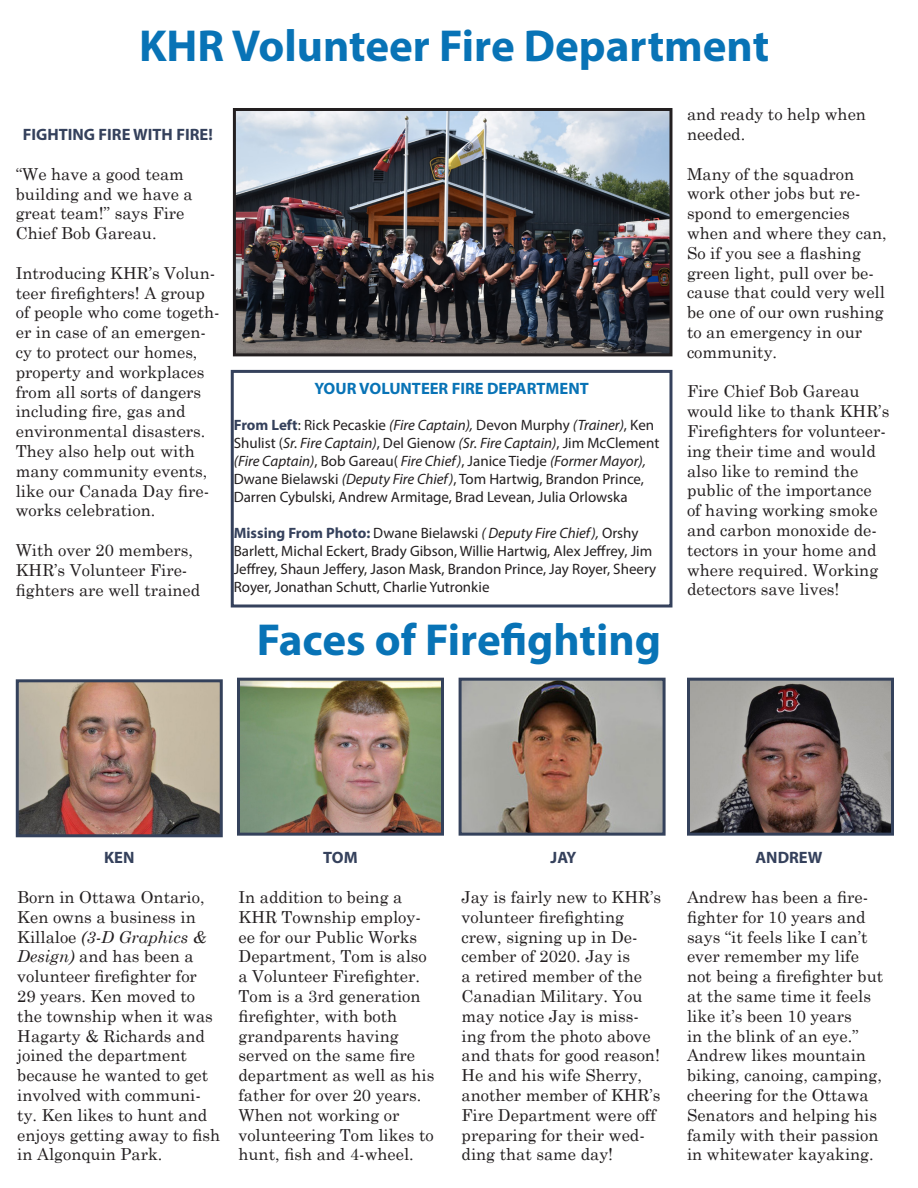
<style>
.page{position:relative;width:918px;height:1188px;background:#fff}
.page>*{position:absolute;margin:0;border:0;box-sizing:border-box;transform-origin:0 0}
.t1{font:700 45px "Myriad Pro";color:#0873b6}
.t2{font:16.5px/19.8px "Century Schoolbook";color:#231f20}
.t3{font:700 16.5px "Myriad Pro";color:#35415c}
.t4{font:700 16.5px "Myriad Pro";color:#0873b6}
.t5{font:15px/18px "Myriad Pro";color:#231f20}
.s1{font-weight:700;color:#35415c}
.s2{font-style:italic}
</style>
<div class="page">
<img style="left:237px;top:112px;width:431px;height:240px">
<div style="left:233px;top:108px;width:439px;height:248px;border:3px solid #231f20"></div>
<img style="left:20px;top:683px;width:199px;height:150px">
<div style="left:16px;top:679px;width:207px;height:158px;border:3px solid #34415b"></div>
<img style="left:241px;top:682px;width:199px;height:150px">
<div style="left:237px;top:678px;width:207px;height:158px;border:3px solid #34415b"></div>
<img style="left:463px;top:682px;width:199px;height:150px">
<div style="left:459px;top:678px;width:207px;height:158px;border:3px solid #34415b"></div>
<img style="left:691px;top:682px;width:199px;height:150px">
<div style="left:687px;top:678px;width:207px;height:158px;border:3px solid #34415b"></div>
<div style="left:231px;top:370px;width:441px;height:238px;border:3px solid #35415c"></div>
<p class="t1" style="left:139px;top:16px;width:632px">KHR Volunteer Fire Department</p>
<p class="t2" style="left:687px;top:103px;width:181px">and ready to help when needed.</p>
<p class="t2" style="left:687px;top:162px;width:201px">Many of the squadron work other jobs but re&shy;spond to emergencies when and where they can,<br>So if you see a flashing green light, pull over be&shy;cause that could very well be one of our own rushing to an emergency in our community.</p>
<p class="t2" style="left:687px;top:380px;width:204px">Fire Chief Bob Gareau would like to thank KHR’s<br>Firefighters for volunteer&shy;ing their time and would also like to remind the public of the importance of having working smoke and carbon monoxide de&shy;tectors in your home and where required. Working detectors save lives!</p>
<p class="t3" style="left:23px;top:124px;width:191px">FIGHTING FIRE WITH FIRE!</p>
<p class="t2" style="left:16px;top:162px;width:178px">“We have a good team building and we have a great team!” says Fire<br>Chief Bob Gareau.</p>
<p class="t2" style="left:16px;top:261px;width:205px">Introducing KHR’s Volun&shy;teer firefighters! A group of people who come togeth&shy;er in case of an emergen&shy;cy to protect our homes, property and workplaces from all sorts of dangers including fire, gas and environmental disasters.<br>They also help out with many community events, like our Canada Day fire&shy;works celebration.</p>
<p class="t2" style="left:16px;top:539px;width:186px">With over 20 members,<br>KHR’s Volunteer Fire&shy;fighters are well trained</p>
<p class="t4" style="left:314px;top:378px;width:276px">YOUR VOLUNTEER FIRE DEPARTMENT</p>
<p class="t5" style="left:234px;top:416px;width:427px"><span class="s1">From Left</span>: Rick Pecaskie <span class="s2">(Fire Captain),</span> Devon Murphy <span class="s2">(Trainer)</span>, Ken Shulist (<span class="s2">Sr. Fire Captain)</span>, Del Gienow <span class="s2">(Sr. Fire Captain)</span>, Jim McClement <span class="s2">(Fire Captain)</span>, Bob Gareau( <span class="s2">Fire Chief)</span>, Janice Tiedje <span class="s2">(Former Mayor), </span>Dwane Bielawski <span class="s2">(Deputy Fire Chief)</span>, Tom Hartwig, Brandon Prince, Darren Cybulski, Andrew Armitage, Brad Levean, Julia Orlowska</p>
<p class="t5" style="left:234px;top:524px;width:424px"><span class="s1">Missing From Photo:</span> Dwane Bielawski <span class="s2">( Deputy Fire Chief),</span> Orshy Barlett, Michal Eckert, Brady Gibson, Willie Hartwig, Alex Jeffrey, Jim Jeffrey, Shaun Jeffery, Jason Mask, Brandon Prince, Jay Royer, Sheery Royer, Jonathan Schutt, Charlie Yutronkie</p>
<p class="t1" style="left:257px;top:610px;width:406px">Faces of Firefighting</p>
<p class="t3" style="left:104px;top:847px;width:32px">KEN</p>
<p class="t2" style="left:17px;top:886px;width:204px">Born in Ottawa Ontario,<br>Ken owns a business in<br>Killaloe <span class="s2">(3-D Graphics &amp;<br>Design)</span> and has been a volunteer firefighter for<br>29 years. Ken moved to the township when it was<br>Hagarty &amp; Richards and joined the department because he wanted to get involved with communi&shy;ty. Ken likes to hunt and enjoys getting away to fish in Algonquin Park.</p>
<p class="t3" style="left:323px;top:847px;width:36px">TOM</p>
<p class="t2" style="left:238px;top:886px;width:197px">In addition to being a<br>KHR Township employ&shy;ee for our Public Works<br>Department, Tom is also a Volunteer Firefighter.<br>Tom is a 3rd generation firefighter, with both grandparents having served on the same fire department as well as his father for over 20 years.<br>When not working or volunteering Tom likes to hunt, fish and 4-wheel.</p>
<p class="t3" style="left:551px;top:847px;width:27px">JAY</p>
<p class="t2" style="left:462px;top:886px;width:201px">Jay is fairly new to KHR’s volunteer firefighting crew, signing up in De&shy;cember of 2020. Jay is<br>a retired member of the<br>Canadian Military. You may notice Jay is miss&shy;ing from the photo above and thats for good reason!<br>He and his wife Sherry, another member of KHR’s<br>Fire Department were off preparing for their wed&shy;ding that same day!</p>
<p class="t3" style="left:755px;top:847px;width:69px">ANDREW</p>
<p class="t2" style="left:687px;top:886px;width:198px">Andrew has been a fire&shy;fighter for 10 years and says “it feels like I can’t ever remember my life not being a firefighter but at the same time it feels like it’s been 10 years<br>in the blink of an eye.”<br>Andrew likes mountain biking, canoing, camping, cheering for the Ottawa<br>Senators and helping his family with their passion in whitewater kayaking.</p>
</div>
